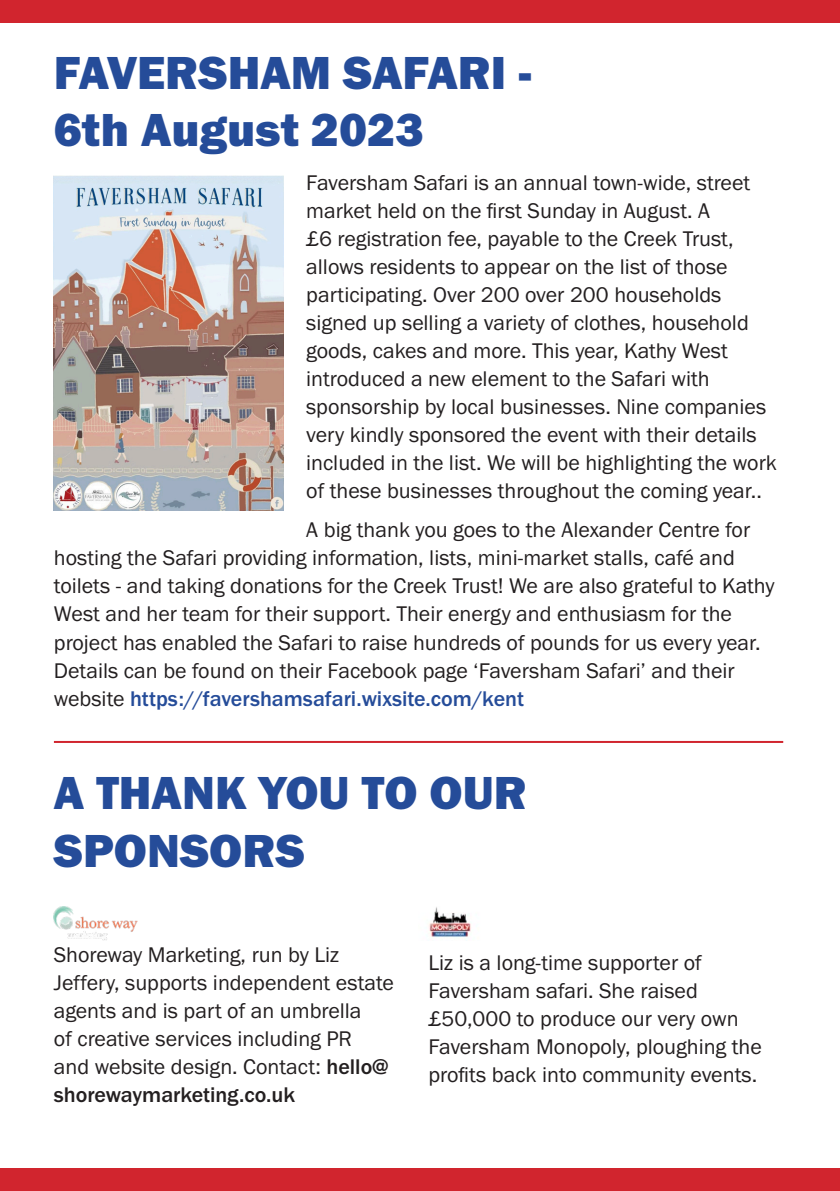
<style>
.page{position:relative;width:840px;height:1191px;background:#fff}
.page>*{position:absolute;margin:0;border:0;box-sizing:border-box;transform-origin:0 0}
.t1{font:48px/57.6px "Franklin Gothic URW Hea";color:#254c99}
.t2{font:22px/28px "Franklin Gothic URW Boo";color:#231f20}
.t3{font:500 22px "Franklin Gothic URW";color:#254c99}
.t4{font:500 22px "Franklin Gothic URW";color:#231f20}
.s1{font-family:"Franklin Gothic URW Boo";font-weight:400;color:#231f20}
.s2{font-family:"Franklin Gothic URW";font-weight:500}
</style>
<div class="page">
<div style="left:0;top:0;width:839px;height:23px;background:#d1252e"></div>
<div style="left:0;top:1168px;width:839px;height:23px;background:#d1252e"></div>
<img style="left:54px;top:175px;width:229px;height:335px">
<hr style="left:54px;top:741px;width:728px;height:2px;background:#d1252e">
<img style="left:54px;top:906px;width:84px;height:35px">
<img style="left:429px;top:907px;width:42px;height:31px">
<h1 class="t1" style="left:54px;top:43px;width:479px">FAVERSHAM SAFARI -<br>6th August 2023</h1>
<p class="t2" style="left:306px;top:168px;width:472px">Faversham Safari is an annual town-wide, street market held on the first Sunday in August. A<br>£6 registration fee, payable to the Creek Trust, allows residents to appear on the list of those participating. Over 200 over 200 households signed up selling a variety of clothes, household goods, cakes and more. This year, Kathy West introduced a new element to the Safari with sponsorship by local businesses. Nine companies very kindly sponsored the event with their details included in the list. We will be highlighting the work of these businesses throughout the coming year..</p>
<p class="t2" style="left:54px;top:516px;width:721px;text-indent:252px">A big thank you goes to the Alexander Centre for hosting the Safari providing information, lists, mini-market stalls, café and toilets - and taking donations for the Creek Trust! We are also grateful to Kathy West and her team for their support. Their energy and enthusiasm for the project has enabled the Safari to raise hundreds of pounds for us every year.<br>Details can be found on their Facebook page ‘Faversham Safari’ and their</p>
<p class="t3" style="left:54px;top:684px;width:471px"><span class="s1">website</span> https://favershamsafari.wixsite.com/kent</p>
<h1 class="t1" style="left:54px;top:763px;width:474px">A THANK YOU TO OUR<br>SPONSORS</h1>
<p class="t2" style="left:54px;top:940px;width:341px">Shoreway Marketing, run by Liz Jeffery, supports independent estate agents and is part of an umbrella<br>of creative services including PR<br>and website design. Contact: <span class="s2">hello@</span></p>
<p class="t4" style="left:54px;top:1081px;width:242px">shorewaymarketing.co.uk</p>
<p class="t2" style="left:428px;top:948px;width:334px">Liz is a long-time supporter of<br>Faversham safari. She raised £50,000 to produce our very own<br>Faversham Monopoly, ploughing the profits back into community events.</p>
</div>
